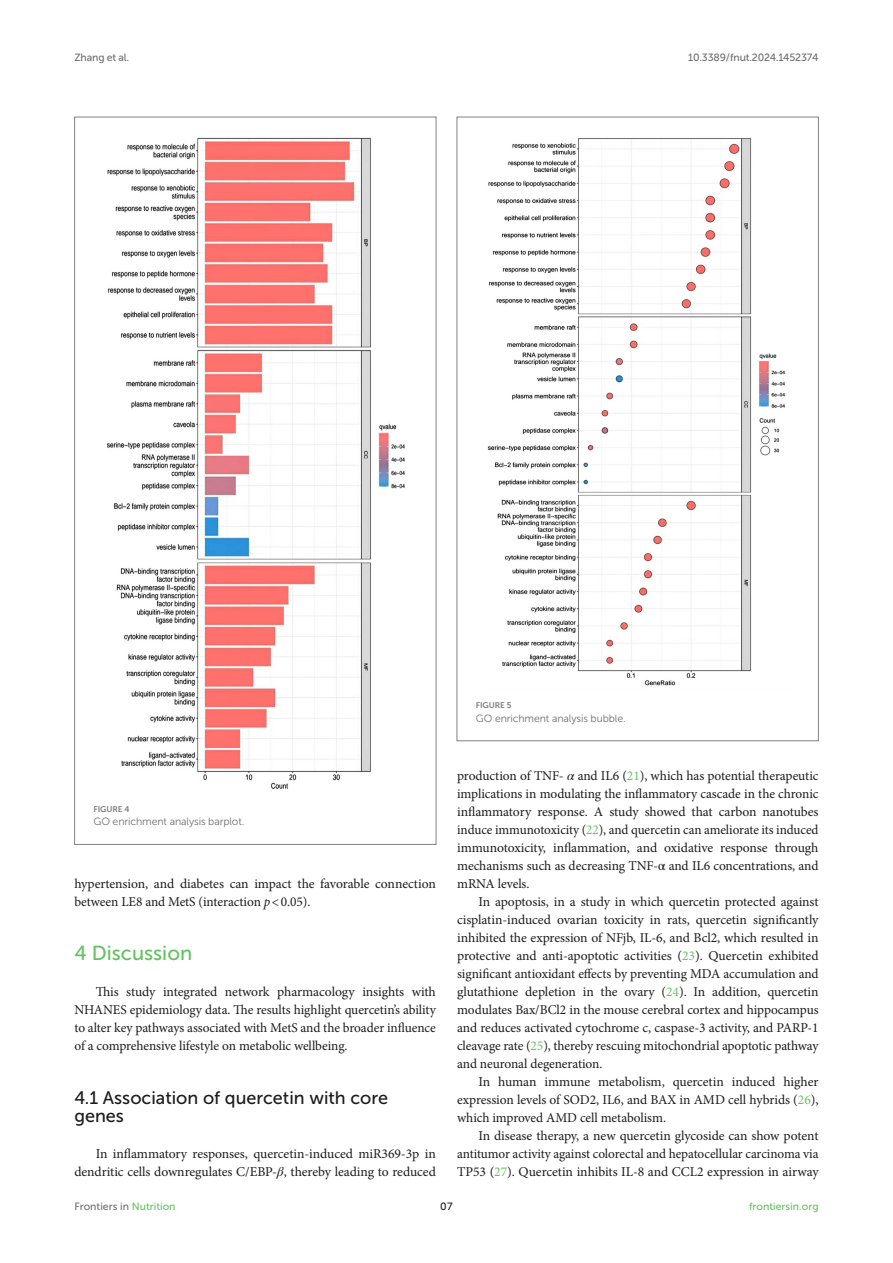
<style>
.page{position:relative;width:893px;height:1263px;background:#fff}
.page>*{position:absolute;margin:0;border:0;box-sizing:border-box;transform-origin:0 0}
.HEAD_1{font:20.25px "Museo Sans 500";color:#65c161}
.HEAD_2{font:18px/18px "Museo Sans 500";color:#1b1c1b}
.TEXT{font:13.5px/18px "Minion Pro";letter-spacing:-.005em;color:#1b1c1b;text-align:justify}
.TEXT_FLUSH{font:13.5px/18px "Minion Pro";letter-spacing:-.005em;color:#1b1c1b;text-align:justify}
.t1{font:10.5px "Museo Sans 500";letter-spacing:-.015em;color:#706f70}
.FIG_LEG{font:10.5px "Museo Sans 300";letter-spacing:-.01em;color:#706f70}
.t2{font:10.5px "Museo Sans 500";color:#65c161}
.t3{font:10.5px "Museo Sans 500";color:#1b1c1b}
.FIG_HD{font:8.25px "Museo Sans 700";letter-spacing:-.01em;color:#7e7f7f}
.s1{font-style:italic}
.s2{font-family:"STIX General";font-style:italic}
.s3{color:#65c161}
.s4{font-family:"STIX General"}
</style>
<div class="page">
<img style="left:487px;top:138px;width:298px;height:548px">
<img style="left:106px;top:137px;width:299px;height:652px">
<p class="t1" style="left:74px;top:51px;width:56px">Zhang et al.</p>
<p class="t1" style="left:688px;top:51px;width:132px">10.3389/fnut.2024.1452374</p>
<p class="FIG_HD" style="left:94px;top:804px;width:37px">FIGURE 4</p>
<p class="FIG_LEG" style="left:94px;top:816px;width:152px">GO enrichment analysis barplot.</p>
<p class="TEXT_FLUSH" style="left:74px;top:875px;width:363px">hypertension, and diabetes can impact the favorable connection between LE8 and MetS (interaction <span class="s1">p</span>&lt;0.05).</p>
<p class="HEAD_1" style="left:74px;top:942px;width:119px">4 Discussion</p>
<p class="TEXT_FLUSH" style="left:74px;top:983px;width:363px;text-indent:21px">This study integrated network pharmacology insights with NHANES epidemiology data. The results highlight quercetin’s ability to alter key pathways associated with MetS and the broader influence of a comprehensive lifestyle on metabolic wellbeing.</p>
<p class="HEAD_2" style="left:74px;top:1089px;width:315px">4.1 Association of quercetin with core genes</p>
<p class="TEXT_FLUSH" style="left:74px;top:1145px;width:363px;text-align:right">In inflammatory responses, quercetin-induced miR369-3p in dendritic cells downregulates C/EBP-<span class="s2">β</span>, thereby leading to reduced</p>
<p class="FIG_HD" style="left:476px;top:701px;width:37px">FIGURE 5</p>
<p class="FIG_LEG" style="left:476px;top:712px;width:151px">GO enrichment analysis bubble.</p>
<p class="TEXT_FLUSH" style="left:457px;top:767px;width:363px">production of TNF- <span class="s2">α</span> and IL6 (<span class="s3">21</span>), which has potential therapeutic implications in modulating the inflammatory cascade in the chronic inflammatory response. A study showed that carbon nanotubes induce immunotoxicity (<span class="s3">22</span>), and quercetin can ameliorate its induced immunotoxicity, inflammation, and oxidative response through mechanisms such as decreasing TNF-<span class="s4">α</span> and IL6 concentrations, and mRNA levels.</p>
<p class="TEXT" style="left:457px;top:893px;width:363px;text-indent:21px">In apoptosis, in a study in which quercetin protected against cisplatin-induced ovarian toxicity in rats, quercetin significantly inhibited the expression of NFjb, IL-6, and Bcl2, which resulted in protective and anti-apoptotic activities (<span class="s3">23</span>). Quercetin exhibited significant antioxidant effects by preventing MDA accumulation and glutathione depletion in the ovary (<span class="s3">24</span>). In addition, quercetin modulates Bax/BCl2 in the mouse cerebral cortex and hippocampus and reduces activated cytochrome c, caspase-3 activity, and PARP-1 cleavage rate (<span class="s3">25</span>), thereby rescuing mitochondrial apoptotic pathway and neuronal degeneration.</p>
<p class="TEXT" style="left:457px;top:1073px;width:363px;text-indent:21px">In human immune metabolism, quercetin induced higher expression levels of SOD2, IL6, and BAX in AMD cell hybrids (<span class="s3">26</span>), which improved AMD cell metabolism.</p>
<p class="TEXT" style="left:457px;top:1127px;width:363px;text-indent:21px">In disease therapy, a new quercetin glycoside can show potent antitumor activity against colorectal and hepatocellular carcinoma via TP53 (<span class="s3">27</span>). Quercetin inhibits IL-8 and CCL2 expression in airway</p>
<p class="t1" style="left:74px;top:1200px;width:103px">Frontiers in <span class="s3">Nutrition</span></p>
<p class="t3" style="left:440px;top:1200px;width:14px">07</p>
<p class="t2" style="left:749px;top:1200px;width:71px">frontiersin.org</p>
</div>
